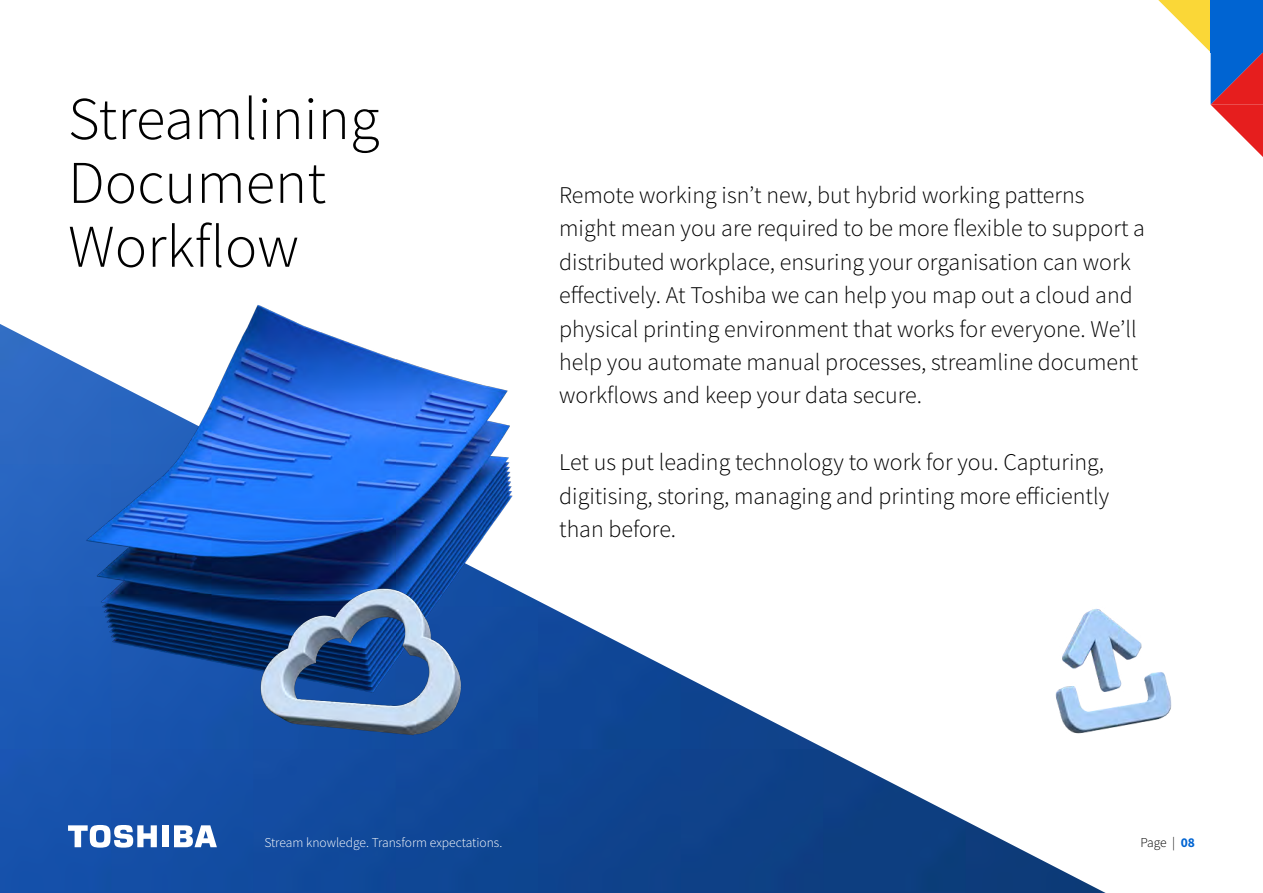
<style>
.page{position:relative;width:1263px;height:893px;background:#fff}
.page>*{position:absolute;margin:0;border:0;box-sizing:border-box;transform-origin:0 0}
.t1{font:300 60.6px/63.9px "Toshiba Sans";color:#000}
.t2{font:300 24px/33.5px "Toshiba Sans";color:#000}
.t3{font:300 13.5px "Toshiba Sans";color:#fff}
.t4{font:300 13.5px "Toshiba Sans";color:#000}
.s1{font-weight:700;color:#0064d2}
</style>
<div class="page">
<img style="left:0;top:324px;width:1106px;height:569px">
<svg style="left:1158px;top:0;width:105px;height:157px"></svg>
<img style="left:27px;top:305px;width:537px;height:457px">
<img style="left:232px;top:537px;width:255px;height:254px">
<div style="left:162px;top:825px;width:6px;height:22px;background:#fff"></div>
<svg style="left:174px;top:825px;width:43px;height:22px"></svg>
<svg style="left:68px;top:825px;width:89px;height:23px"></svg>
<img style="left:930px;top:489px;width:242px;height:330px">
<h1 class="t1" style="left:68px;top:87px;width:313px">Streamlining<br>Document<br>Workflow</h1>
<p class="t2" style="left:559px;top:178px;width:587px">Remote working isn’t new, but hybrid working patterns might mean you are required to be more flexible to support a distributed workplace, ensuring your organisation can work effectively. At Toshiba we can help you map out a cloud and physical printing environment that works for everyone. We’ll help you automate manual processes, streamline document workflows and keep your data secure.</p>
<p class="t2" style="left:559px;top:446px;width:551px">Let us put leading technology to work for you. Capturing, digitising, storing, managing and printing more efficiently than before.</p>
<p class="t3" style="left:264px;top:834px;width:239px">Stream knowledge. Transform expectations.</p>
<p class="t4" style="left:1140px;top:834px;width:56px">Page | <span class="s1">08</span></p>
</div>
